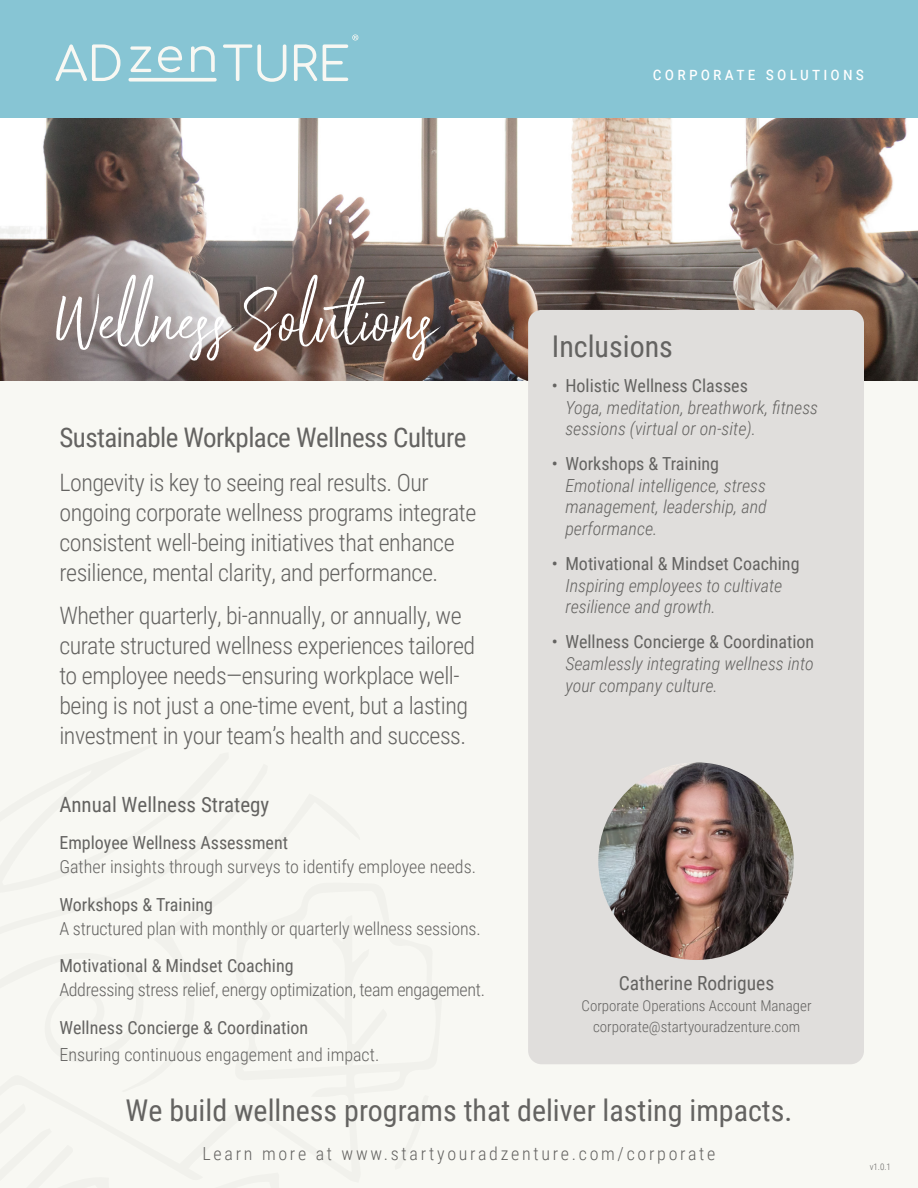
<style>
.page{position:relative;width:918px;height:1188px;background:#fff}
.page>*{position:absolute;margin:0;border:0;box-sizing:border-box;transform-origin:0 0}
.t1{font:75px "Scriptyca";color:#fff}
.copy{font:30px "Roboto Condensed";color:#646361}
.copy-2{font:27px "Roboto Condensed";letter-spacing:-.02em;color:#646361}
.copy-3{font:300 24px/30px "Roboto Condensed";letter-spacing:-.02em;color:#646361}
.copy-4{font:21px "Roboto Condensed";color:#646361}
.t2{font:19.5px "Roboto Condensed";color:#646361}
.t3{font:italic 300 18px/21.6px "Roboto Condensed";color:#646361}
.copy-5{font:300 18px/24px "Roboto Condensed";color:#646361}
.copy-6{font:300 18px/24px "Roboto Condensed";letter-spacing:-.02em;color:#646361}
.copy-7{font:300 18px "Roboto Condensed";letter-spacing:.15em;color:#646361}
.copy-8{font:18px "Roboto Condensed";letter-spacing:.175em;color:#fff}
.t4{font:300 15px/21px "Roboto Condensed";color:#646361;text-align:center}
.t5{font:300 9px "Roboto Condensed";color:#646361}
.s1{font-weight:400}
.s2{font-weight:400;font-style:normal}
</style>
<div class="page">
<img style="left:0;top:118px;width:918px;height:263px">
<div style="left:0;top:0;width:918px;height:118px;background:#87c5d4"></div>
<div style="left:0;top:381px;width:918px;height:807px;background:#f8f8f3"></div>
<svg style="left:55px;top:44px;width:65px;height:37px"></svg>
<svg style="left:223px;top:44px;width:63px;height:38px"></svg>
<svg style="left:294px;top:44px;width:23px;height:37px"></svg>
<svg style="left:130px;top:46px;width:21px;height:26px"></svg>
<svg style="left:158px;top:46px;width:24px;height:26px"></svg>
<svg style="left:191px;top:46px;width:24px;height:26px"></svg>
<svg style="left:128px;top:78px;width:89px;height:4px"></svg>
<svg style="left:323px;top:34px;width:35px;height:47px"></svg>
<div style="left:528px;top:310px;width:336px;height:754px;background:#e0dedc;border-radius:14px"></div>
<img style="left:598px;top:762px;width:196px;height:198px">
<p class="copy-8" style="left:653px;top:61px;width:213px">corporate solutions</p>
<p class="t1" style="left:53px;top:260px;width:384px">Wellness Solutions</p>
<p class="copy-2" style="left:59px;top:419px;width:409px">Sustainable Workplace Wellness Culture</p>
<p class="copy-3" style="left:59px;top:467px;width:418px">Longevity is key to seeing real results. Our ongoing corporate wellness programs integrate consistent well-being initiatives that enhance resilience, mental clarity, and performance.</p>
<p class="copy-3" style="left:59px;top:600px;width:417px">Whether quarterly, bi-annually, or annually, we curate structured wellness experiences tailored to employee needs—ensuring workplace well&shy;being is not just a one-time event, but a lasting investment in your team’s health and success.</p>
<p class="copy-4" style="left:59px;top:790px;width:211px">Annual Wellness Strategy</p>
<p class="copy-5" style="left:59px;top:830px;width:418px"><span class="s1">Employee Wellness Assessment<br></span>Gather insights through surveys to identify employee needs.</p>
<p class="copy-5" style="left:59px;top:892px;width:423px"><span class="s1">Workshops &amp; Training<br></span>A structured plan with monthly or quarterly wellness sessions.</p>
<p class="copy-6" style="left:59px;top:953px;width:427px"><span class="s1">Motivational &amp; Mindset Coaching<br></span>Addressing stress relief, energy optimization, team engagement.</p>
<p class="copy-5" style="left:59px;top:1013px;width:321px;line-height:27px"><span class="s1">Wellness Concierge &amp; Coordination<br></span>Ensuring continuous engagement and impact.</p>
<p class="copy" style="left:552px;top:325px;width:123px">Inclusions</p>
<p class="t3" style="left:565px;top:374px;width:254px;text-indent:-14px"><span class="s2">• Holistic Wellness Classes<br></span>Yoga, meditation, breathwork, fitness sessions (virtual or on-site).</p>
<p class="t3" style="left:565px;top:452px;width:203px;text-indent:-14px"><span class="s2">• Workshops &amp; Training<br></span>Emotional intelligence, stress management, leadership, and performance.</p>
<p class="t3" style="left:565px;top:552px;width:236px;text-indent:-14px"><span class="s2">• Motivational &amp; Mindset Coaching<br></span>Inspiring employees to cultivate resilience and growth.</p>
<p class="t3" style="left:565px;top:631px;width:250px;text-align:justify;text-indent:-14px"><span class="s2">• Wellness Concierge &amp; Coordination </span>Seamlessly integrating wellness into your company culture.</p>
<p class="t2" style="left:619px;top:970px;width:157px">Catherine Rodrigues</p>
<p class="t4" style="left:582px;top:995px;width:231px">Corporate Operations Account Manager corporate@startyouradzenture.com</p>
<p class="copy" style="left:126px;top:1089px;width:668px">We build wellness programs that deliver lasting impacts.</p>
<p class="copy-7" style="left:203px;top:1141px;width:514px">Learn more at www.startyouradzenture.com/corporate</p>
<p class="t5" style="left:870px;top:1161px;width:23px">v1.0.1</p>
</div>
